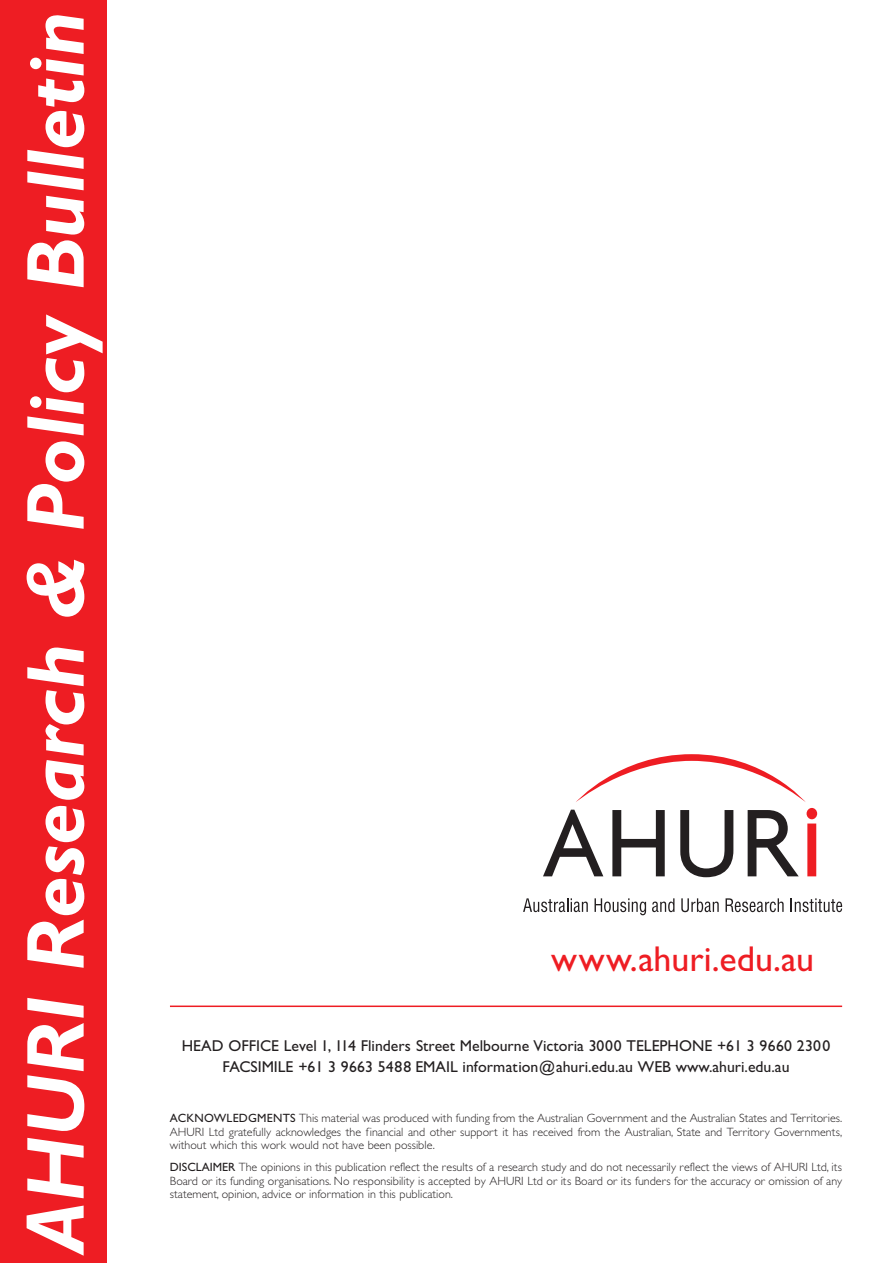
<style>
.page{position:relative;width:893px;height:1263px;background:#fff}
.page>*{position:absolute;margin:0;border:0;box-sizing:border-box;transform-origin:0 0}
.t1{font:italic 700 82.5px "Gill Sans";color:#fff}
.t2{font:36px "Gill Sans";color:#ee1d23}
.t3{font:15.75px/21px "Gill Sans";color:#231f20;text-align:center}
.t4{font:300 12px/13.5px "Gill Sans";color:#231f20;text-align:justify}
.s1{font-weight:400}
</style>
<div class="page">
<hr style="left:170px;top:1006px;width:672px;height:1px;background:#ee1d23">
<div style="left:0;top:1px;width:106px;height:1262px;background:#ee1d23"></div>
<svg style="left:543px;top:810px;width:60px;height:66px"></svg>
<svg style="left:612px;top:810px;width:52px;height:66px"></svg>
<svg style="left:680px;top:810px;width:53px;height:67px"></svg>
<svg style="left:747px;top:810px;width:51px;height:66px"></svg>
<svg style="left:806px;top:808px;width:11px;height:68px"></svg>
<svg style="left:576px;top:754px;width:229px;height:48px"></svg>
<svg style="left:523px;top:898px;width:64px;height:14px"></svg>
<svg style="left:594px;top:898px;width:52px;height:17px"></svg>
<svg style="left:652px;top:898px;width:22px;height:14px"></svg>
<svg style="left:681px;top:898px;width:37px;height:14px"></svg>
<svg style="left:725px;top:898px;width:58px;height:14px"></svg>
<svg style="left:790px;top:898px;width:52px;height:14px"></svg>
<p class="t1" style="left:27px;top:1253px;width:1244px;rotate:-90deg">AHURI Research &amp; Policy Bulletin</p>
<h2 class="t2" style="left:551px;top:946px;width:265px">www.ahuri.edu.au</h2>
<p class="t3" style="left:182px;top:1037px;width:650px">HEAD OFFICE Level 1, 114 Flinders Street Melbourne Victoria 3000 TELEPHONE +61 3 9660 2300<br>FACSIMILE +61 3 9663 5488 EMAIL information@ahuri.edu.au WEB www.ahuri.edu.au</p>
<p class="t4" style="left:170px;top:1113px;width:673px"><span class="s1">ACKNOWLEDGMENTS</span> This material was produced with funding from the Australian Government and the Australian States and Territories.<br>AHURI Ltd gratefully acknowledges the financial and other support it has received from the Australian, State and Territory Governments, without which this work would not have been possible.</p>
<p class="t4" style="left:170px;top:1162px;width:673px"><span class="s1">DISCLAIMER</span> The opinions in this publication reflect the results of a research study and do not necessarily reflect the views of AHURI Ltd, its Board or its funding organisations. No responsibility is accepted by AHURI Ltd or its Board or its funders for the accuracy or omission of any statement, opinion, advice or information in this publication.</p>
</div>
